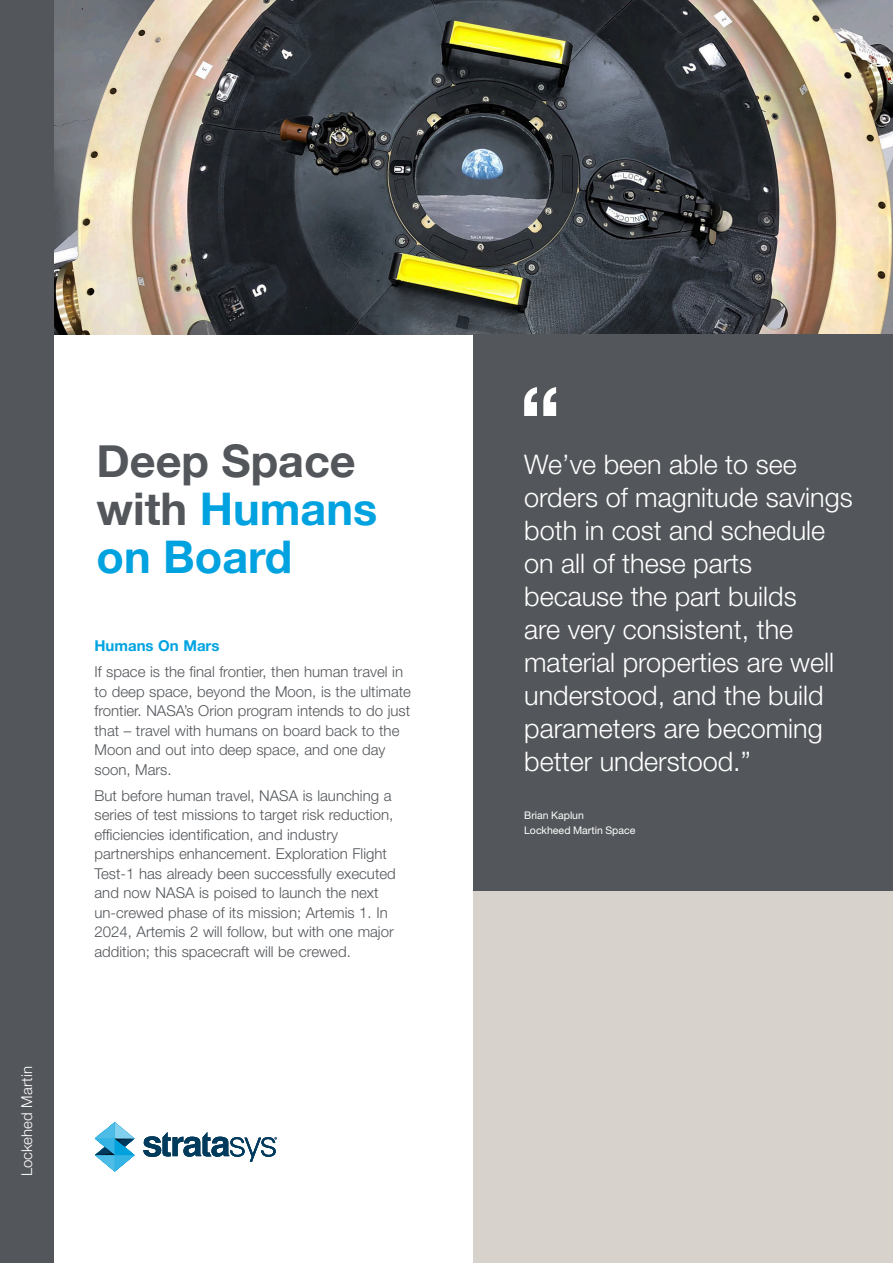
<style>
.page{position:relative;width:893px;height:1263px;background:#fff}
.page>*{position:absolute;margin:0;border:0;box-sizing:border-box;transform-origin:0 0}
.t1{font:700 45px/48px "Helvetica Neue";color:#53565a}
.t2{font:300 27px/33px "Helvetica Neue LT Std";color:#fff}
.t3{font:300 15px/19.5px "Helvetica Neue LT Std";color:#53565a}
.t4{font:300 15px "Helvetica Neue LT Std";letter-spacing:.01em;color:#fff}
.t5{font:700 15px "Helvetica Neue LT Std";color:#00a3e0}
.t6{font:10.5px/15px "Helvetica Neue LT Std";color:#fff}
.s1{color:#00a2df}
</style>
<div class="page">
<div style="left:0;top:0;width:54px;height:1263px;background:#53565a"></div>
<svg style="left:95px;top:1122px;width:40px;height:49px"></svg>
<svg style="left:143px;top:1132px;width:134px;height:30px"></svg>
<img style="left:54px;top:0;width:839px;height:334px">
<div style="left:473px;top:829px;width:420px;height:434px;background:#d7d2cb"></div>
<div style="left:473px;top:334px;width:420px;height:557px;background:#53565a"></div>
<svg style="left:524px;top:387px;width:32px;height:29px"></svg>
<p class="t4" style="left:18px;top:1176px;width:112px;rotate:-90deg">Lockehed Martin</p>
<h1 class="t1" style="left:97px;top:438px;width:282px">Deep Space with <span class="s1">Humans on Board</span></h1>
<p class="t5" style="left:94px;top:636px;width:127px">Humans On Mars</p>
<p class="t3" style="left:94px;top:662px;width:318px">If space is the final frontier, then human travel in to deep space, beyond the Moon, is the ultimate frontier. NASA’s Orion program intends to do just that – travel with humans on board back to the Moon and out into deep space, and one day soon, Mars.</p>
<p class="t3" style="left:94px;top:785px;width:303px">But before human travel, NASA is launching a series of test missions to target risk reduction, efficiencies identification, and industry partnerships enhancement. Exploration Flight Test-1 has already been successfully executed and now NASA is poised to launch the next un-crewed phase of its mission; Artemis 1. In 2024, Artemis 2 will follow, but with one major addition; this spacecraft will be crewed.</p>
<p class="t2" style="left:524px;top:447px;width:330px">We’ve been able to see orders of magnitude savings both in cost and schedule on all of these parts because the part builds<br>are very consistent, the material properties are well understood, and the build parameters are becoming better understood.”</p>
<p class="t6" style="left:524px;top:808px;width:113px">Brian Kaplun<br>Lockheed Martin Space</p>
</div>
